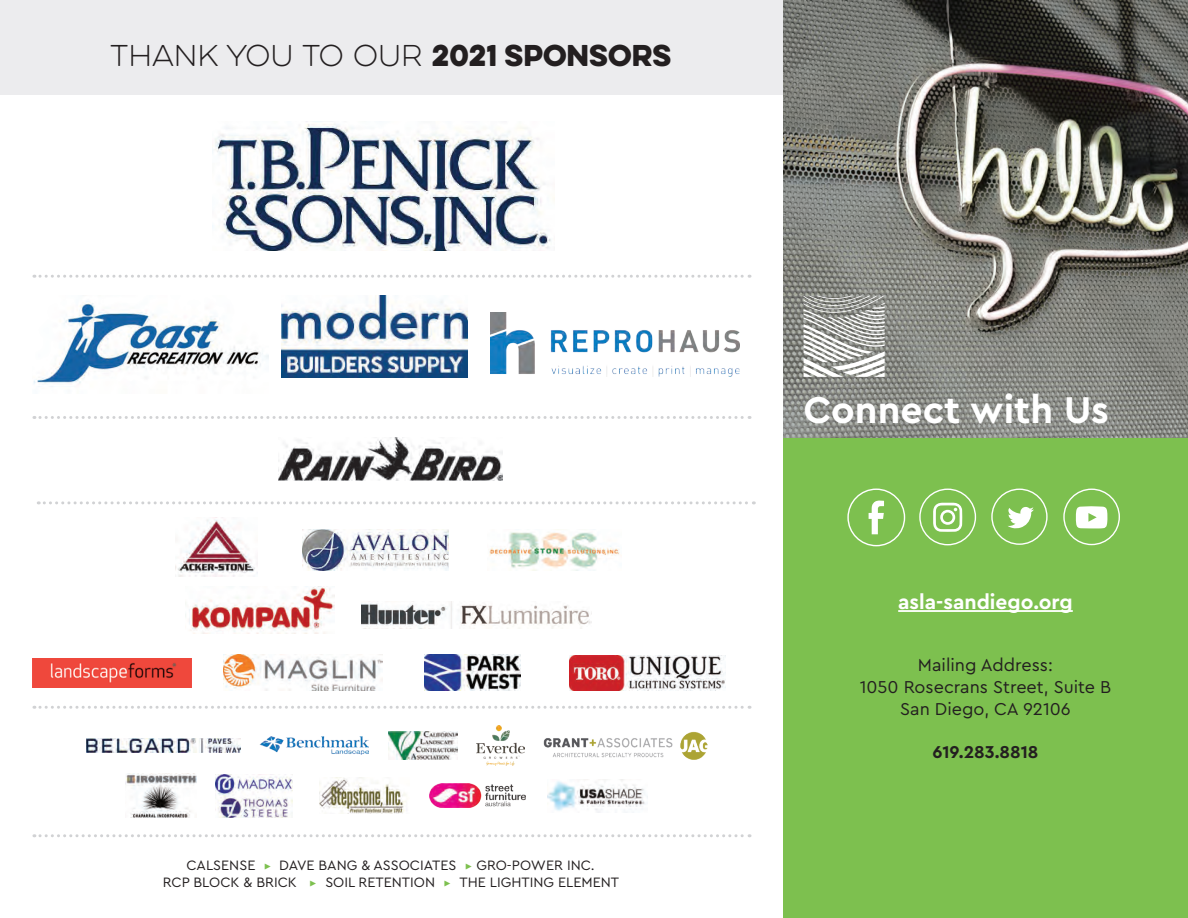
<style>
.page{position:relative;width:1188px;height:918px;background:#fff}
.page>*{position:absolute;margin:0;border:0;box-sizing:border-box;transform-origin:0 0}
.t1{font:700 39px "Cera PRO";color:#fff}
.t2{font:100 27px "Eveleth Clean";color:#231f20}
.t3{font:700 21px "Cera PRO";color:#fff}
.t4{font:18px/21.6px "Cera PRO";color:#231f20;text-align:center}
.t5{font:700 18px "Cera PRO";color:#231f20}
.t6{font:14.25px/17.1px "Cera PRO";color:#231f20;text-align:center}
.s1{font-weight:400}
.s2{font-family:"Modern Pictograms";color:#7dc04f}
</style>
<div class="page">
<div style="left:0;top:0;width:783px;height:94px;background:#ececee"></div>
<div style="left:783px;top:0;width:405px;height:918px;background:#7dc04f"></div>
<img style="left:783px;top:0;width:405px;height:437px">
<div style="left:847px;top:489px;width:58px;height:57px;border:1px solid #fff;border-radius:50%"></div>
<svg style="left:869px;top:500px;width:15px;height:34px"></svg>
<div style="left:919px;top:489px;width:57px;height:56px;border:1px solid #fff;border-radius:50%"></div>
<svg style="left:933px;top:503px;width:29px;height:29px"></svg>
<div style="left:991px;top:489px;width:57px;height:56px;border:1px solid #fff;border-radius:50%"></div>
<svg style="left:1008px;top:507px;width:26px;height:22px"></svg>
<div style="left:1063px;top:489px;width:57px;height:56px;border:1px solid #fff;border-radius:50%"></div>
<svg style="left:1076px;top:506px;width:32px;height:22px"></svg>
<hr style="left:898px;top:610px;width:175px;height:2px;background:#fff">
<svg style="left:804px;top:296px;width:81px;height:81px;background:#b3b4b0"></svg>
<img style="left:215px;top:121px;width:336px;height:129px">
<img style="left:282px;top:296px;width:185px;height:82px">
<img style="left:490px;top:312px;width:249px;height:65px">
<img style="left:362px;top:601px;width:230px;height:28px">
<img style="left:279px;top:438px;width:224px;height:42px">
<img style="left:489px;top:529px;width:131px;height:42px">
<img style="left:185px;top:586px;width:150px;height:47px">
<img style="left:223px;top:654px;width:160px;height:37px">
<img style="left:32px;top:658px;width:160px;height:30px">
<img style="left:424px;top:654px;width:97px;height:37px">
<img style="left:570px;top:655px;width:156px;height:36px">
<img style="left:87px;top:738px;width:153px;height:14px">
<img style="left:389px;top:731px;width:69px;height:29px">
<img style="left:544px;top:731px;width:163px;height:28px">
<img style="left:125px;top:774px;width:71px;height:43px">
<img style="left:216px;top:774px;width:77px;height:43px">
<img style="left:320px;top:778px;width:86px;height:35px">
<img style="left:547px;top:779px;width:101px;height:33px">
<svg style="left:34px;top:275px;width:716px;height:3px"></svg>
<svg style="left:34px;top:416px;width:716px;height:3px"></svg>
<svg style="left:38px;top:501px;width:716px;height:3px"></svg>
<svg style="left:34px;top:706px;width:716px;height:3px"></svg>
<svg style="left:34px;top:834px;width:716px;height:3px"></svg>
<img style="left:33px;top:301px;width:236px;height:86px">
<img style="left:176px;top:517px;width:82px;height:60px">
<img style="left:303px;top:529px;width:146px;height:42px">
<img style="left:259px;top:736px;width:110px;height:18px">
<img style="left:477px;top:725px;width:48px;height:40px">
<img style="left:429px;top:783px;width:97px;height:25px">
<h2 class="t2" style="left:110px;top:37px;width:563px">THANK YOU TO OUR <span class="s1">2021 SPONSORS</span></h2>
<p class="t6" style="left:163px;top:856px;width:458px">CALSENSE <span class="s2">&gt;</span> DAVE BANG &amp; ASSOCIATES <span class="s2">&gt;</span> GRO-POWER INC.<br>RCP BLOCK &amp; BRICK <span class="s2">&gt;</span> SOIL RETENTION <span class="s2">&gt;</span> THE LIGHTING ELEMENT</p>
<h1 class="t1" style="left:804px;top:384px;width:307px">Connect with Us</h1>
<h3 class="t3" style="left:898px;top:588px;width:176px">asla-sandiego.org</h3>
<p class="t4" style="left:860px;top:654px;width:253px">Mailing Address:<br>1050 Rosecrans Street, Suite B<br>San Diego, CA 92106</p>
<p class="t5" style="left:932px;top:740px;width:108px">619.283.8818</p>
</div>
